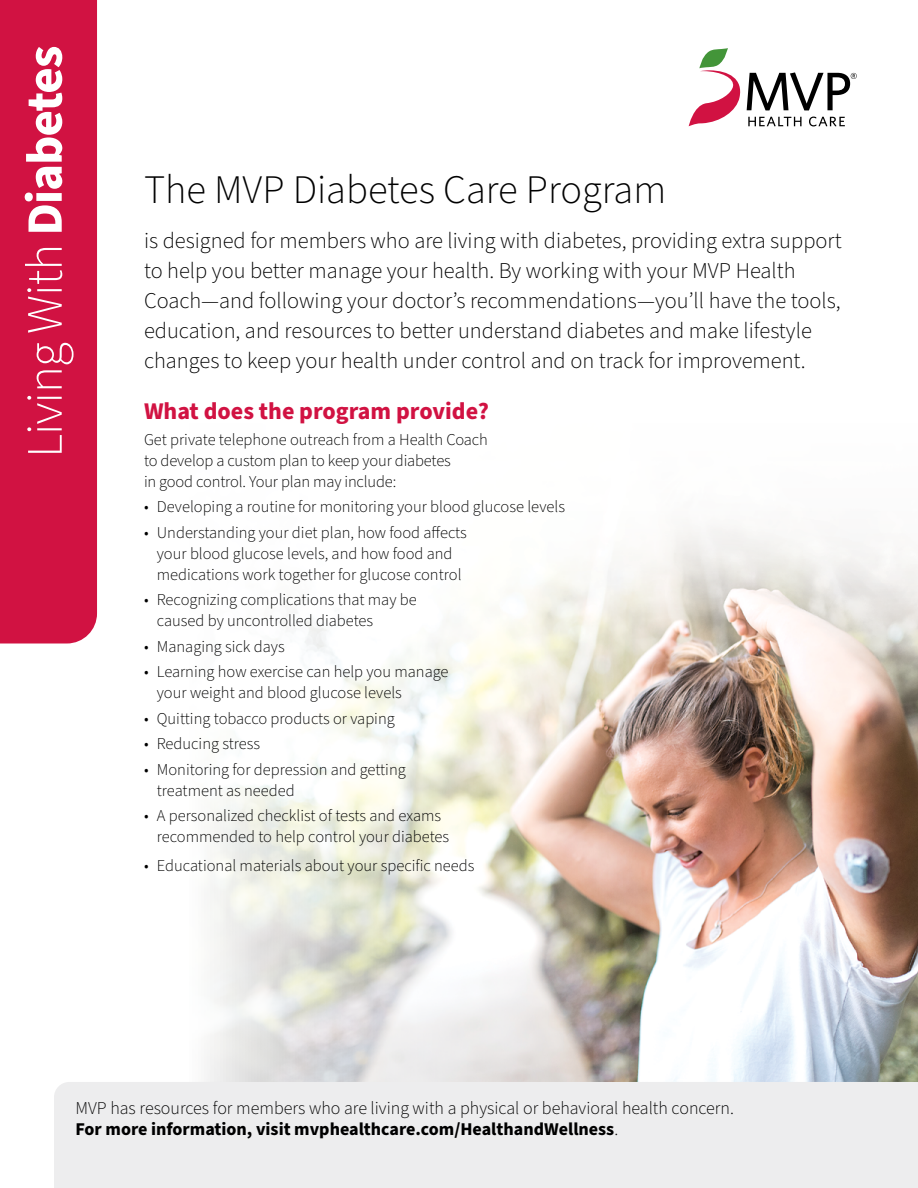
<style>
.page{position:relative;width:918px;height:1188px;background:#fff}
.page>*{position:absolute;margin:0;border:0;box-sizing:border-box;transform-origin:0 0}
.t1{font:300 51px "Source Sans Pro";letter-spacing:-.02em;color:#fff}
.Digital_Headline_Lig{font:300 40.5px "Source Sans Pro";color:#000}
.Digital_Subhead_Bold{font:700 24px "Source Sans Pro";color:#d11242}
.Digital_Text_Large_L{font:300 22.5px/30px "Source Sans Pro";color:#000}
.t2{font:300 18px/21px "Source Sans Pro";color:#000}
.Digital_Text_Base{font:300 16.5px/21px "Source Sans Pro";color:#000}
.s1{font-weight:700}
</style>
<div class="page">
<img style="left:204px;top:621px;width:714px;height:461px">
<div style="left:54px;top:1082px;width:864px;height:106px;background:#ededee"></div>
<div style="left:0;top:0;width:97px;height:644px;background:#d11242"></div>
<svg style="left:689px;top:48px;width:168px;height:78px"></svg>
<p class="t1" style="left:11px;top:458px;width:414px;rotate:-90deg">Living With <span class="s1">Diabetes</span></p>
<p class="Digital_Headline_Lig" style="left:144px;top:163px;width:524px">The MVP Diabetes Care Program</p>
<p class="Digital_Text_Large_L" style="left:144px;top:227px;width:699px">is designed for members who are living with diabetes, providing extra support to help you better manage your health. By working with your MVP Health Coach—and following your doctor’s recommendations—you’ll have the tools, education, and resources to better understand diabetes and make lifestyle changes to keep your health under control and on track for improvement.</p>
<p class="Digital_Subhead_Bold" style="left:144px;top:395px;width:346px">What does the program provide?</p>
<p class="Digital_Text_Base" style="left:144px;top:430px;width:345px">Get private telephone outreach from a Health Coach to develop a custom plan to keep your diabetes<br>in good control. Your plan may include:</p>
<p class="Digital_Text_Base" style="left:144px;top:497px;width:423px">• Developing a routine for monitoring your blood glucose levels</p>
<p class="Digital_Text_Base" style="left:144px;top:523px;width:324px;text-align:center">• Understanding your diet plan, how food affects your blood glucose levels, and how food and medications work together for glucose control</p>
<p class="Digital_Text_Base" style="left:157px;top:590px;width:261px;text-indent:-13px">• Recognizing complications that may be caused by uncontrolled diabetes</p>
<p class="Digital_Text_Base" style="left:144px;top:637px;width:142px">• Managing sick days</p>
<p class="Digital_Text_Base" style="left:157px;top:662px;width:293px;text-indent:-13px">• Learning how exercise can help you manage your weight and blood glucose levels</p>
<p class="Digital_Text_Base" style="left:144px;top:709px;width:252px">• Quitting tobacco products or vaping</p>
<p class="Digital_Text_Base" style="left:144px;top:734px;width:118px">• Reducing stress</p>
<p class="Digital_Text_Base" style="left:157px;top:760px;width:250px;text-indent:-13px">• Monitoring for depression and getting treatment as needed</p>
<p class="Digital_Text_Base" style="left:157px;top:806px;width:294px;text-indent:-13px">• A personalized checklist of tests and exams recommended to help control your diabetes</p>
<p class="Digital_Text_Base" style="left:144px;top:856px;width:332px">• Educational materials about your specific needs</p>
<p class="t2" style="left:75px;top:1098px;width:660px">MVP has resources for members who are living with a physical or behavioral health concern.<br><span class="s1">For more information, visit mvphealthcare.com/HealthandWellness</span>.</p>
</div>
